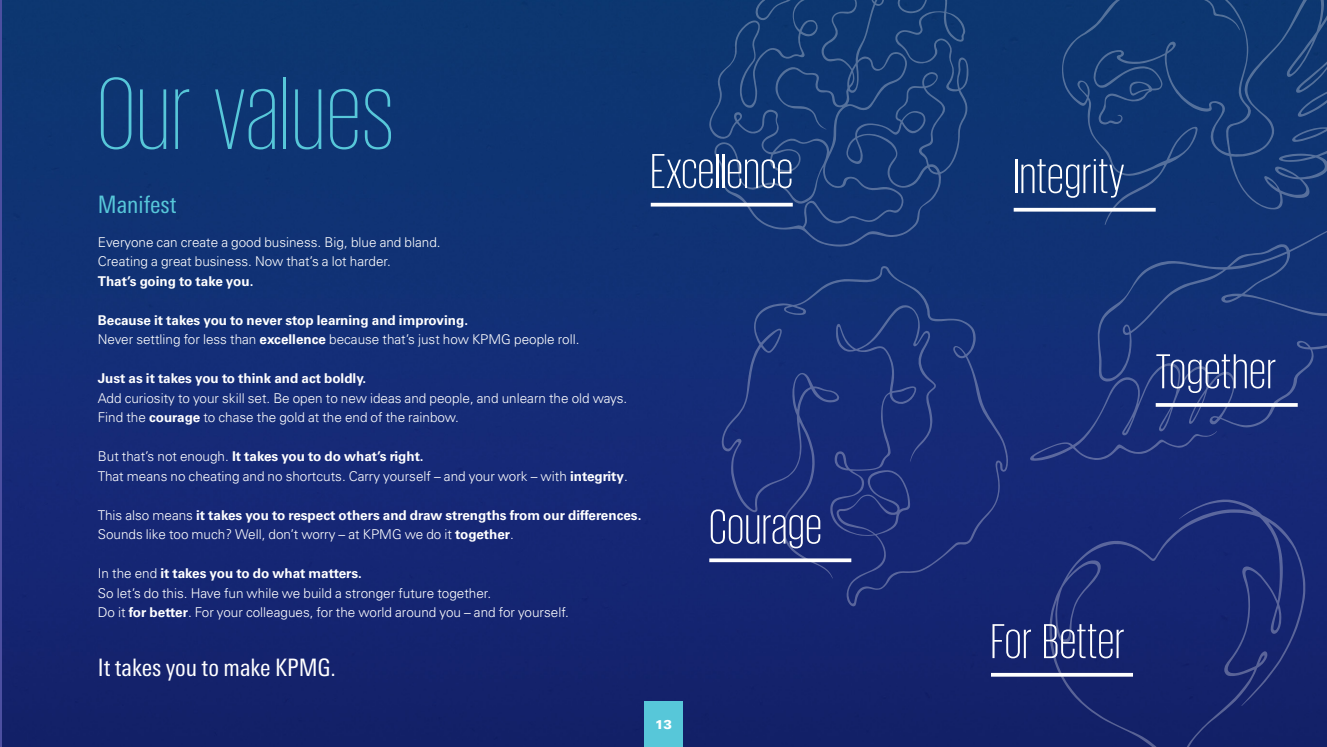
<style>
.page{position:relative;width:1327px;height:747px;background:#fff}
.page>*{position:absolute;margin:0;border:0;box-sizing:border-box;transform-origin:0 0}
.H1___70_66{font:200 105px "KPMG";letter-spacing:.025em;color:#57c7d9}
.H2___40_40{font:300 50.1px "KPMG";letter-spacing:.02em;color:#fff}
.Copy___9_13{font:condensed 24px "Universfor KPMG";color:#fff}
.H4___1_line___16_16{font:condensed 24px "Universfor KPMG";color:#57c7d9}
.Copy___9_13-2{font:300 13.5px "Universfor KPMG";color:#fff}
.Copy___9_13-3{font:700 13.5px "Universfor KPMG";color:#fff}
.t1{font:900 12.75px "Universfor KPMG";color:#fff}
.s1{font-weight:700}
.s2{font-weight:300}
</style>
<div class="page">
<img style="left:1px;top:0;width:1326px;height:746px">
<svg style="left:1239px;top:0;width:88px;height:209px;background:#153b76"></svg>
<svg style="left:1062px;top:0;width:177px;height:225px;background:#123874"></svg>
<svg style="left:721px;top:266px;width:287px;height:340px;background:#182e78"></svg>
<svg style="left:1030px;top:227px;width:297px;height:233px;background:#173178"></svg>
<svg style="left:1049px;top:499px;width:256px;height:247px;background:#182771"></svg>
<div style="left:644px;top:701px;width:38px;height:45px;background:#57c7d9"></div>
<svg style="left:709px;top:0;width:259px;height:247px;background:#143a76"></svg>
<img style="left:0;top:0;width:1px;height:746px">
<hr style="left:651px;top:203px;width:142px;height:3px;background:#fff">
<hr style="left:1155px;top:403px;width:142px;height:3px;background:#fff">
<svg style="left:991px;top:672px;width:142px;height:4px"></svg>
<svg style="left:709px;top:558px;width:142px;height:4px"></svg>
<hr style="left:1013px;top:208px;width:142px;height:3px;background:#fff">
<p class="H1___70_66" style="left:98px;top:64px;width:297px">Our values</p>
<p class="H4___1_line___16_16" style="left:98px;top:190px;width:80px">Manifest</p>
<p class="Copy___9_13-2" style="left:98px;top:233px;width:344px">Everyone can create a good business. Big, blue and bland.</p>
<p class="Copy___9_13-2" style="left:98px;top:253px;width:294px">Creating a great business. Now that’s a lot harder.</p>
<p class="Copy___9_13-3" style="left:98px;top:273px;width:157px">That’s going to take you.</p>
<p class="Copy___9_13-3" style="left:98px;top:312px;width:372px">Because it takes you to never stop learning and improving.</p>
<p class="Copy___9_13-2" style="left:98px;top:331px;width:483px">Never settling for less than <span class="s1">excellence</span> because that’s just how KPMG people roll.</p>
<p class="Copy___9_13-3" style="left:98px;top:370px;width:270px">Just as it takes you to think and act boldly.</p>
<p class="Copy___9_13-2" style="left:98px;top:389px;width:531px">Add curiosity to your skill set. Be open to new ideas and people, and unlearn the old ways.</p>
<p class="Copy___9_13-2" style="left:98px;top:409px;width:362px">Find the <span class="s1">courage</span> to chase the gold at the end of the rainbow.</p>
<p class="Copy___9_13-3" style="left:98px;top:448px;width:327px"><span class="s2">But that’s not enough.</span> It takes you to do what’s right.</p>
<p class="Copy___9_13-2" style="left:98px;top:467px;width:531px">That means no cheating and no shortcuts. Carry yourself – and your work – with <span class="s1">integrity</span>.</p>
<p class="Copy___9_13-3" style="left:98px;top:507px;width:545px"><span class="s2">This also means</span> it takes you to respect others and draw strengths from our differences.</p>
<p class="Copy___9_13-2" style="left:98px;top:526px;width:418px">Sounds like too much? Well, don’t worry – at KPMG we do it <span class="s1">together</span>.</p>
<p class="Copy___9_13-3" style="left:98px;top:565px;width:266px"><span class="s2">In the end</span> it takes you to do what matters.</p>
<p class="Copy___9_13-2" style="left:98px;top:584px;width:395px">So let’s do this. Have fun while we build a stronger future together.</p>
<p class="Copy___9_13-2" style="left:98px;top:604px;width:472px">Do it <span class="s1">for better</span>. For your colleagues, for the world around you – and for yourself.</p>
<p class="Copy___9_13" style="left:98px;top:653px;width:240px">It takes you to make KPMG.</p>
<p class="H2___40_40" style="left:651px;top:147px;width:144px">Excellence</p>
<p class="H2___40_40" style="left:709px;top:502px;width:114px">Courage</p>
<p class="t1" style="left:655px;top:716px;width:18px">13</p>
<p class="H2___40_40" style="left:1013px;top:152px;width:112px">Integrity</p>
<p class="H2___40_40" style="left:1155px;top:347px;width:122px">Together</p>
<p class="H2___40_40" style="left:991px;top:617px;width:135px">For Better</p>
</div>
